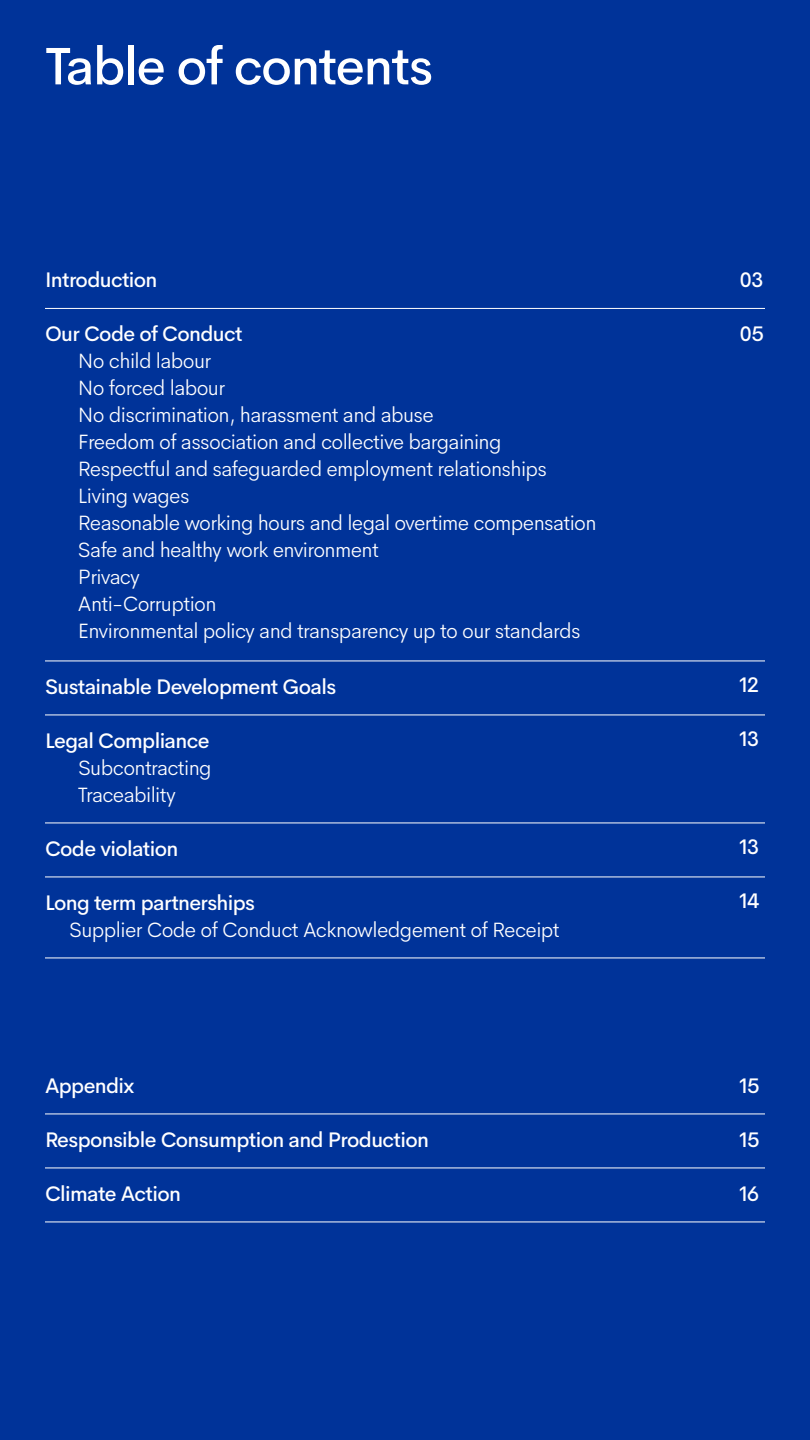
<style>
.page{position:relative;width:810px;height:1440px;background:#039}
.page>*{position:absolute;margin:0;border:0;box-sizing:border-box;transform-origin:0 0}
.t1{font:500 52.5px "Amper Sans";letter-spacing:-.03em;color:#fff}
.t2{font:300 21px "Amper Sans";letter-spacing:-.03em;color:#fff}
.t3{font:500 21px "Amper Sans";letter-spacing:-.03em;color:#fff}
</style>
<div class="page">
<hr style="left:45px;top:308px;width:720px;height:1px;background:#fff">
<hr style="left:45px;top:661px;width:720px;height:1px;background:#fff">
<hr style="left:45px;top:715px;width:720px;height:1px;background:#fff">
<hr style="left:45px;top:823px;width:720px;height:1px;background:#fff">
<hr style="left:45px;top:877px;width:720px;height:1px;background:#fff">
<hr style="left:45px;top:958px;width:720px;height:1px;background:#fff">
<hr style="left:45px;top:1114px;width:720px;height:1px;background:#fff">
<hr style="left:45px;top:1168px;width:720px;height:1px;background:#fff">
<hr style="left:45px;top:1222px;width:720px;height:1px;background:#fff">
<p class="t1" style="left:45px;top:25px;width:390px">Table of contents</p>
<p class="t3" style="left:45px;top:263px;width:114px">Introduction</p>
<p class="t3" style="left:45px;top:317px;width:199px">Our Code of Conduct</p>
<p class="t2" style="left:78px;top:344px;width:135px">No child labour</p>
<p class="t2" style="left:78px;top:371px;width:149px">No forced labour</p>
<p class="t2" style="left:78px;top:398px;width:357px">No discrimination, harassment and abuse</p>
<p class="t2" style="left:78px;top:425px;width:425px">Freedom of association and collective bargaining</p>
<p class="t2" style="left:78px;top:452px;width:471px">Respectful and safeguarded employment relationships</p>
<p class="t2" style="left:78px;top:479px;width:113px">Living wages</p>
<p class="t2" style="left:78px;top:506px;width:520px">Reasonable working hours and legal overtime compensation</p>
<p class="t2" style="left:78px;top:533px;width:302px">Safe and healthy work environment</p>
<p class="t2" style="left:78px;top:560px;width:63px">Privacy</p>
<p class="t2" style="left:78px;top:587px;width:140px">Anti-Corruption</p>
<p class="t2" style="left:78px;top:614px;width:504px">Environmental policy and transparency up to our standards</p>
<p class="t3" style="left:45px;top:670px;width:293px">Sustainable Development Goals</p>
<p class="t3" style="left:45px;top:724px;width:166px">Legal Compliance</p>
<p class="t2" style="left:78px;top:751px;width:135px">Subcontracting</p>
<p class="t2" style="left:78px;top:778px;width:99px">Traceability</p>
<p class="t3" style="left:45px;top:832px;width:135px">Code violation</p>
<p class="t3" style="left:45px;top:886px;width:212px">Long term partnerships</p>
<p class="t2" style="left:69px;top:913px;width:492px">Supplier Code of Conduct Acknowledgement of Receipt</p>
<p class="t3" style="left:45px;top:1069px;width:91px">Appendix</p>
<p class="t3" style="left:45px;top:1123px;width:386px">Responsible Consumption and Production</p>
<p class="t3" style="left:45px;top:1177px;width:137px">Climate Action</p>
<p class="t3" style="left:740px;top:263px;width:25px">03</p>
<p class="t3" style="left:740px;top:317px;width:26px">05</p>
<p class="t3" style="left:740px;top:668px;width:21px">12</p>
<p class="t3" style="left:740px;top:722px;width:21px">13</p>
<p class="t3" style="left:740px;top:830px;width:21px">13</p>
<p class="t3" style="left:740px;top:884px;width:21px">14</p>
<p class="t3" style="left:740px;top:1069px;width:22px">15</p>
<p class="t3" style="left:740px;top:1123px;width:22px">15</p>
<p class="t3" style="left:740px;top:1177px;width:21px">16</p>
</div>
